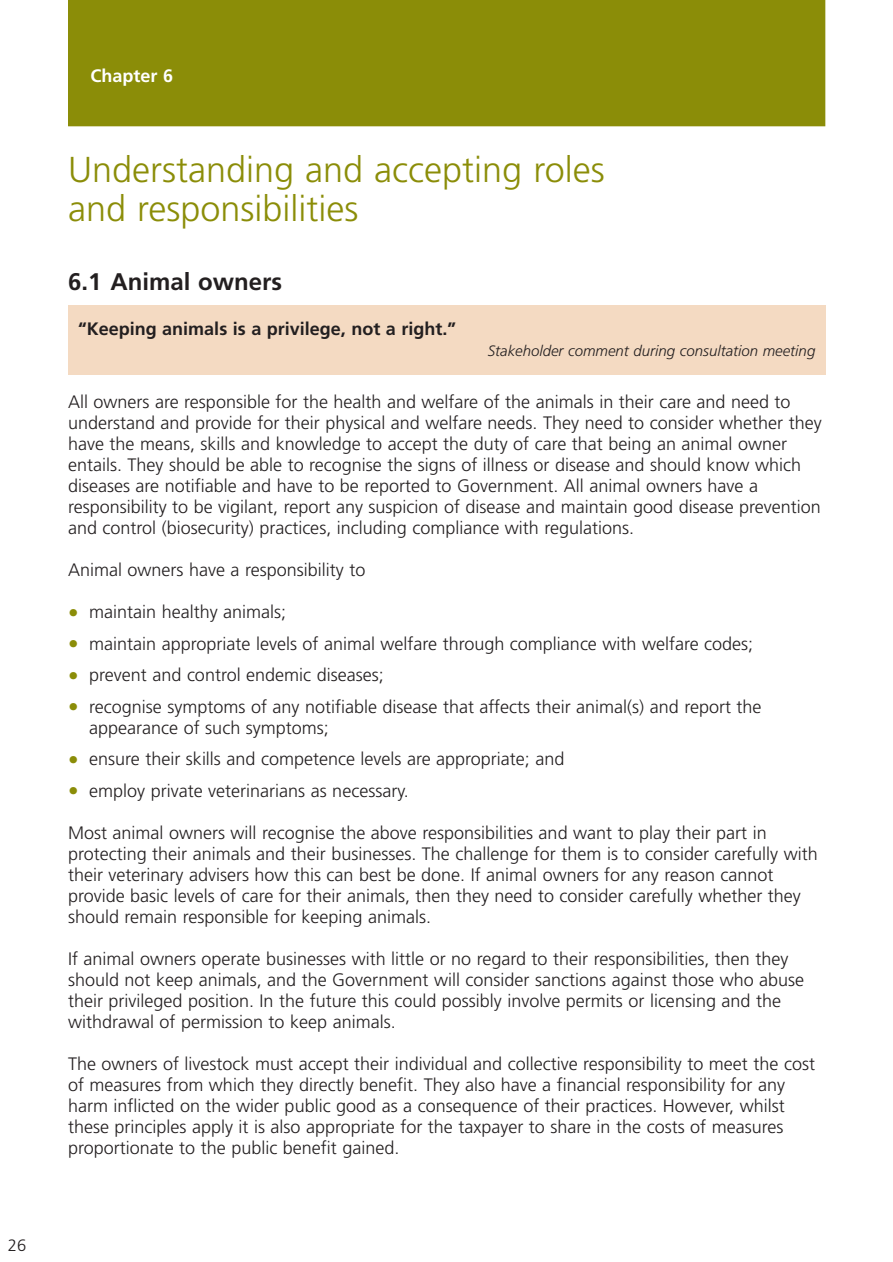
<style>
.page{position:relative;width:893px;height:1262px;background:#fff}
.page>*{position:absolute;margin:0;border:0;box-sizing:border-box;transform-origin:0 0}
.t1{font:300 36px/39px "Frutiger";color:#8b8d08}
.t2{font:700 24px "Frutiger";color:#231f20}
.t3{font:300 18px/21px "Frutiger";color:#231f20}
.t4{font:700 18px "Frutiger";color:#231f20}
.t5{font:700 18px "Frutiger";color:#fff}
.t6{font:300 16.5px "Frutiger";color:#231f20}
.t7{font:italic 300 15px "Frutiger";color:#231f20}
.s1{font-size:21px;color:#8b8d08}
</style>
<div class="page">
<div style="left:68px;top:305px;width:757px;height:69px;background:#f4dac2"></div>
<div style="left:68px;top:0;width:757px;height:126px;background:#8b8d08"></div>
<p class="t6" style="left:8px;top:1237px;width:20px">26</p>
<p class="t5" style="left:90px;top:68px;width:84px">Chapter 6</p>
<h1 class="t1" style="left:68px;top:151px;width:538px">Understanding and accepting roles and responsibilities</h1>
<h2 class="t2" style="left:68px;top:271px;width:215px">6.1 Animal owners</h2>
<p class="t4" style="left:78px;top:321px;width:379px">“Keeping animals is a privilege, not a right.”</p>
<p class="t7" style="left:487px;top:344px;width:329px">Stakeholder comment during consultation meeting</p>
<p class="t3" style="left:68px;top:392px;width:755px">All owners are responsible for the health and welfare of the animals in their care and need to understand and provide for their physical and welfare needs. They need to consider whether they have the means, skills and knowledge to accept the duty of care that being an animal owner entails. They should be able to recognise the signs of illness or disease and should know which diseases are notifiable and have to be reported to Government. All animal owners have a responsibility to be vigilant, report any suspicion of disease and maintain good disease prevention and control (biosecurity) practices, including compliance with regulations.</p>
<p class="t3" style="left:68px;top:560px;width:299px">Animal owners have a responsibility to</p>
<p class="t3" style="left:68px;top:602px;width:220px"><span class="s1">•</span> maintain healthy animals;</p>
<p class="t3" style="left:68px;top:634px;width:686px"><span class="s1">•</span> maintain appropriate levels of animal welfare through compliance with welfare codes;</p>
<p class="t3" style="left:68px;top:665px;width:317px"><span class="s1">•</span> prevent and control endemic diseases;</p>
<p class="t3" style="left:89px;top:697px;width:673px;text-indent:-21px"><span class="s1">•</span> recognise symptoms of any notifiable disease that affects their animal(s) and report the appearance of such symptoms;</p>
<p class="t3" style="left:68px;top:749px;width:498px"><span class="s1">•</span> ensure their skills and competence levels are appropriate; and</p>
<p class="t3" style="left:68px;top:781px;width:342px"><span class="s1">•</span> employ private veterinarians as necessary.</p>
<p class="t3" style="left:68px;top:823px;width:751px">Most animal owners will recognise the above responsibilities and want to play their part in protecting their animals and their businesses. The challenge for them is to consider carefully with their veterinary advisers how this can best be done. If animal owners for any reason cannot provide basic levels of care for their animals, then they need to consider carefully whether they should remain responsible for keeping animals.</p>
<p class="t3" style="left:68px;top:949px;width:737px">If animal owners operate businesses with little or no regard to their responsibilities, then they should not keep animals, and the Government will consider sanctions against those who abuse their privileged position. In the future this could possibly involve permits or licensing and the withdrawal of permission to keep animals.</p>
<p class="t3" style="left:68px;top:1054px;width:748px">The owners of livestock must accept their individual and collective responsibility to meet the cost of measures from which they directly benefit. They also have a financial responsibility for any harm inflicted on the wider public good as a consequence of their practices. However, whilst these principles apply it is also appropriate for the taxpayer to share in the costs of measures proportionate to the public benefit gained.</p>
</div>
